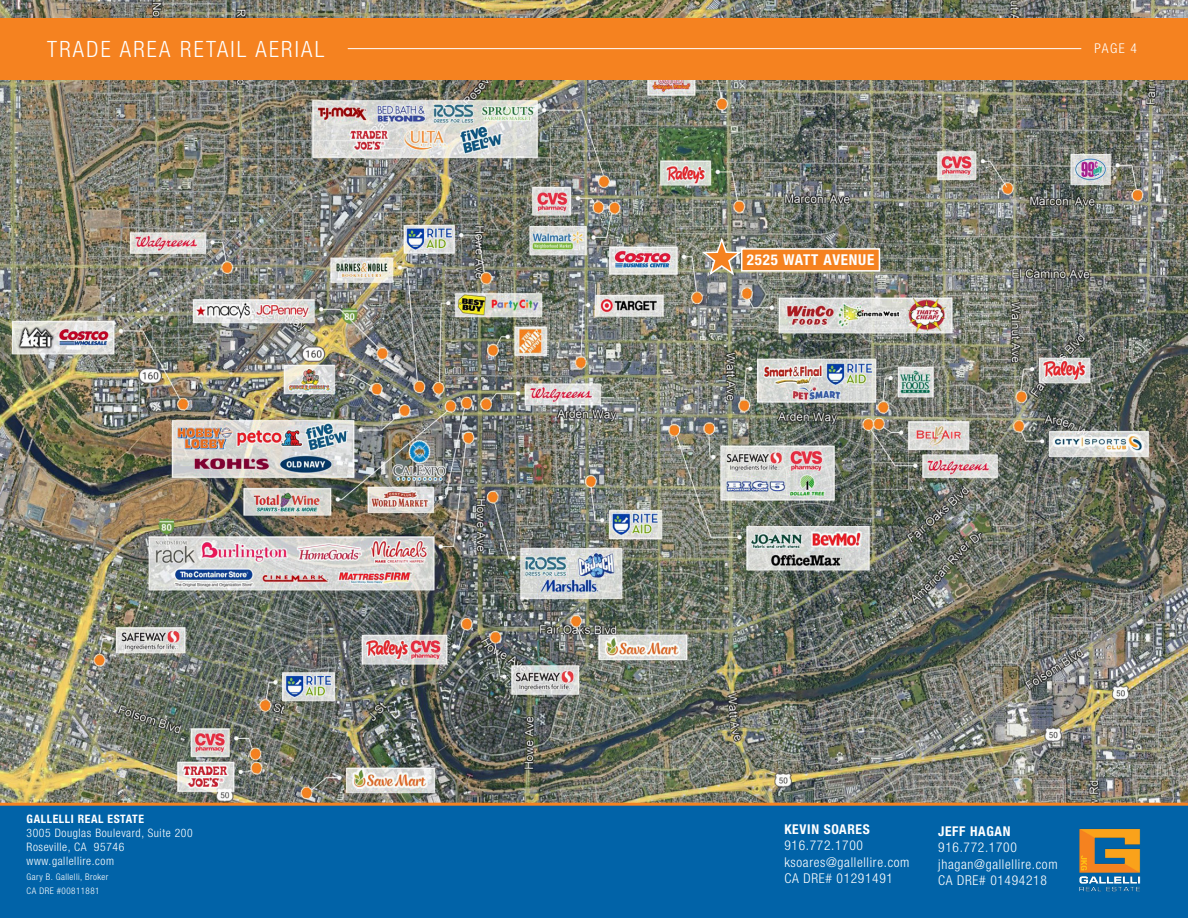
<style>
.page{position:relative;width:1188px;height:918px;background:#fff}
.page>*{position:absolute;margin:0;border:0;box-sizing:border-box;transform-origin:0 0}
.t1{font:300 condensed 22.5px "Helvetica Neue LT Std";letter-spacing:.1em;color:#fff}
.t2{font:700 condensed 15px "Helvetica Neue LT Std";letter-spacing:.05em;color:#fff}
.t3{font:300 condensed 13.5px/16.5px "Helvetica Neue LT Std";letter-spacing:.05em;color:#fff}
.t4{font:700 condensed 13.5px "Helvetica Neue LT Std";letter-spacing:.05em;color:#fff}
.t5{font:300 condensed 11.7px "Helvetica Neue LT Std";letter-spacing:.05em;color:#fff}
.t6{font:700 condensed 11.7px "Helvetica Neue LT Std";letter-spacing:.05em;color:#fff}
.t7{font:300 condensed 9px "Helvetica Neue LT Std";letter-spacing:.05em;color:#fff}
</style>
<div class="page">
<img style="left:0;top:0;width:1188px;height:803px">
<div style="left:0;top:18px;width:1188px;height:61px;background:#f58220"></div>
<hr style="left:348px;top:48px;width:733px;height:1px;background:#fff">
<div style="left:0;top:804px;width:1188px;height:114px;background:#0163a8"></div>
<hr style="left:0;top:803px;width:1188px;height:3px;background:#f58220">
<img style="left:1079px;top:829px;width:62px;height:62px">
<svg style="left:700px;top:238px;width:44px;height:39px;background:#a9967b"></svg>
<div style="left:742px;top:249px;width:137px;height:22px;background:#f58220"></div>
<div style="left:741px;top:248px;width:139px;height:24px;border:2px solid #fff"></div>
<p class="t1" style="left:47px;top:36px;width:279px">TRADE AREA RETAIL AERIAL</p>
<p class="t3" style="left:1095px;top:40px;width:44px">PAGE 4</p>
<p class="t6" style="left:27px;top:811px;width:119px">GALLELLI REAL ESTATE</p>
<p class="t5" style="left:27px;top:826px;width:168px">3005 Douglas Boulevard, Suite 200</p>
<p class="t5" style="left:27px;top:840px;width:99px">Roseville, CA 95746</p>
<p class="t5" style="left:27px;top:854px;width:89px">www.gallellire.com</p>
<p class="t7" style="left:27px;top:871px;width:83px">Gary B. Gallelli, Broker</p>
<p class="t7" style="left:27px;top:885px;width:74px">CA DRE #00811881</p>
<p class="t2" style="left:747px;top:251px;width:129px">2525 WATT AVENUE</p>
<p class="t4" style="left:784px;top:821px;width:87px">KEVIN SOARES</p>
<p class="t3" style="left:784px;top:837px;width:80px">916.772.1700</p>
<p class="t3" style="left:784px;top:854px;width:127px">ksoares@gallellire.com</p>
<p class="t3" style="left:784px;top:870px;width:110px">CA DRE# 01291491</p>
<p class="t4" style="left:938px;top:823px;width:74px">JEFF HAGAN</p>
<p class="t3" style="left:938px;top:839px;width:80px">916.772.1700</p>
<p class="t3" style="left:938px;top:855px;width:121px">jhagan@gallellire.com<br>CA DRE# 01494218</p>
</div>
